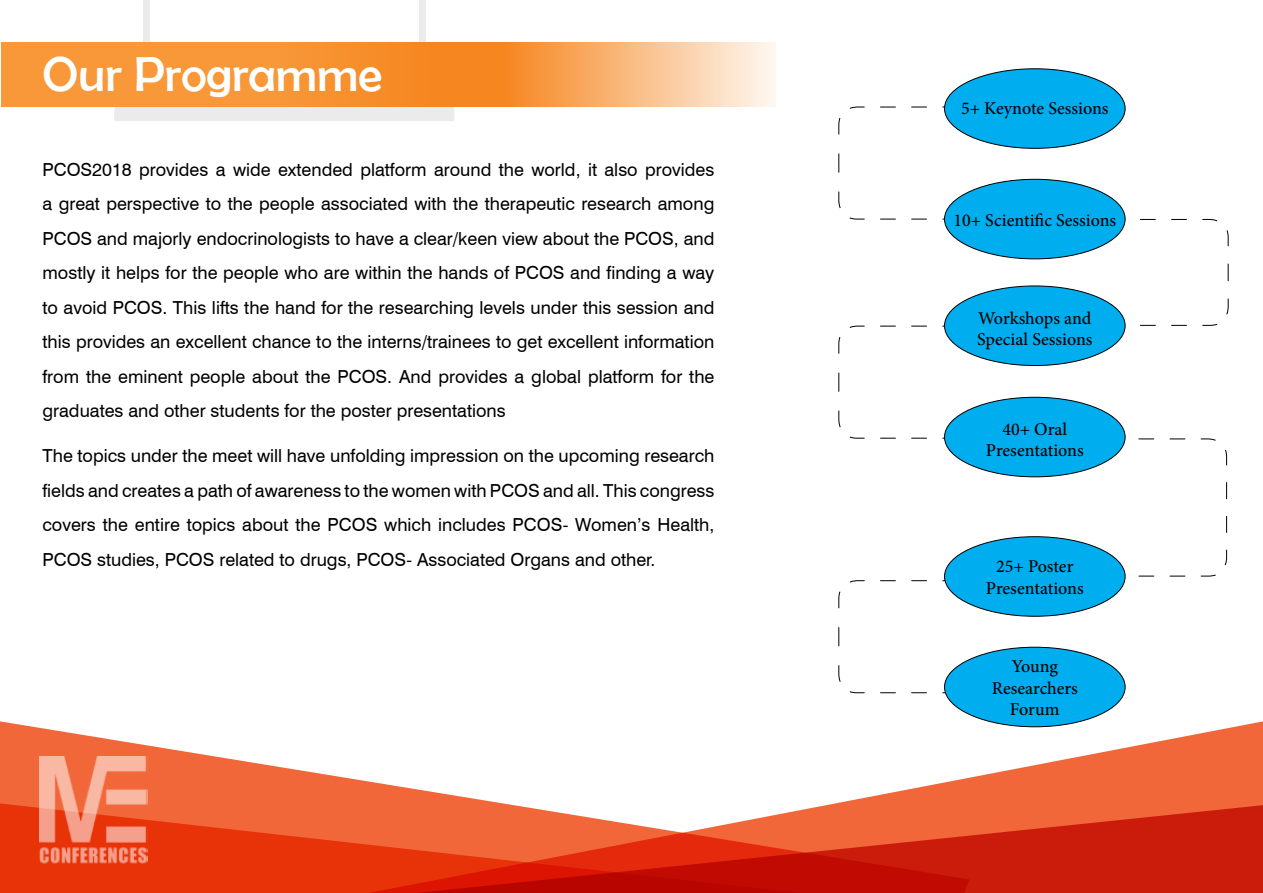
<style>
.page{position:relative;width:1263px;height:893px;background:#fff}
.page>*{position:absolute;margin:0;border:0;box-sizing:border-box;transform-origin:0 0}
.t1{font:49.2px "Berlin Sans FB";color:#fff}
.t2{font:18px/34.5px "Swiss 721 BT";color:#000;text-align:justify}
.t3{font:500 18px/21.1px "Minion Pro";color:#000;text-align:center}
</style>
<div class="page">
<svg style="left:1114px;top:438px;width:113px;height:139px"></svg>
<svg style="left:1116px;top:219px;width:113px;height:107px"></svg>
<svg style="left:838px;top:106px;width:113px;height:114px"></svg>
<svg style="left:838px;top:325px;width:113px;height:114px"></svg>
<svg style="left:838px;top:580px;width:113px;height:113px"></svg>
<div style="left:143px;top:0;width:7px;height:85px;background:#ebebeb"></div>
<div style="left:114px;top:107px;width:340px;height:14px;background:#ebebeb"></div>
<div style="left:419px;top:0;width:7px;height:85px;background:#ebebeb"></div>
<svg style="left:431px;top:43px;width:345px;height:64px;background:#f8b271"></svg>
<div style="left:1px;top:43px;width:430px;height:64px;background:linear-gradient(to right,#f99c3e,#f68e2a)"></div>
<div style="left:944px;top:179px;width:181px;height:80px;background:#00aeef;border-radius:50%"></div>
<div style="left:944px;top:69px;width:181px;height:79px;background:#00aeef;border-radius:50%"></div>
<div style="left:944px;top:286px;width:181px;height:79px;background:#00aeef;border-radius:50%"></div>
<div style="left:944px;top:397px;width:181px;height:80px;background:#00aeef;border-radius:50%"></div>
<div style="left:944px;top:537px;width:181px;height:79px;background:#00aeef;border-radius:50%"></div>
<div style="left:944px;top:647px;width:181px;height:80px;background:#00aeef;border-radius:50%"></div>
<svg style="left:1205px;top:721px;width:58px;height:84px;background:#f27147"></svg>
<svg style="left:0;top:721px;width:1205px;height:84px"></svg>
<svg style="left:0;top:803px;width:947px;height:90px;background:#ea4319"></svg>
<svg style="left:316px;top:805px;width:947px;height:88px;background:#dc3f24"></svg>
<img style="left:39px;top:756px;width:109px;height:112px">
<h1 class="t1" style="left:43px;top:47px;width:341px">Our Programme</h1>
<p class="t2" style="left:43px;top:152px;width:673px">PCOS2018 provides a wide extended platform around the world, it also provides a great perspective to the people associated with the therapeutic research among PCOS and majorly endocrinologists to have a clear/keen view about the PCOS, and mostly it helps for the people who are within the hands of PCOS and finding a way to avoid PCOS. This lifts the hand for the researching levels under this session and this provides an excellent chance to the interns/trainees to get excellent information from the eminent people about the PCOS. And provides a global platform for the graduates and other students for the poster presentations</p>
<p class="t2" style="left:43px;top:439px;width:673px">The topics under the meet will have unfolding impression on the upcoming research fields and creates a path of awareness to the women with PCOS and all. This congress covers the entire topics about the PCOS which includes PCOS- Women’s Health, PCOS studies, PCOS related to drugs, PCOS- Associated Organs and other.</p>
<p class="t3" style="left:961px;top:98px;width:149px">5+ Keynote Sessions</p>
<p class="t3" style="left:953px;top:209px;width:164px">10+ Scientific Sessions</p>
<p class="t3" style="left:977px;top:307px;width:117px;text-align:left">Workshops and<br>Special Sessions</p>
<p class="t3" style="left:986px;top:419px;width:99px">40+ Oral<br>Presentations</p>
<p class="t3" style="left:986px;top:556px;width:99px">25+ Poster<br>Presentations</p>
<p class="t3" style="left:992px;top:656px;width:88px">Young<br>Researchers<br>Forum</p>
</div>
